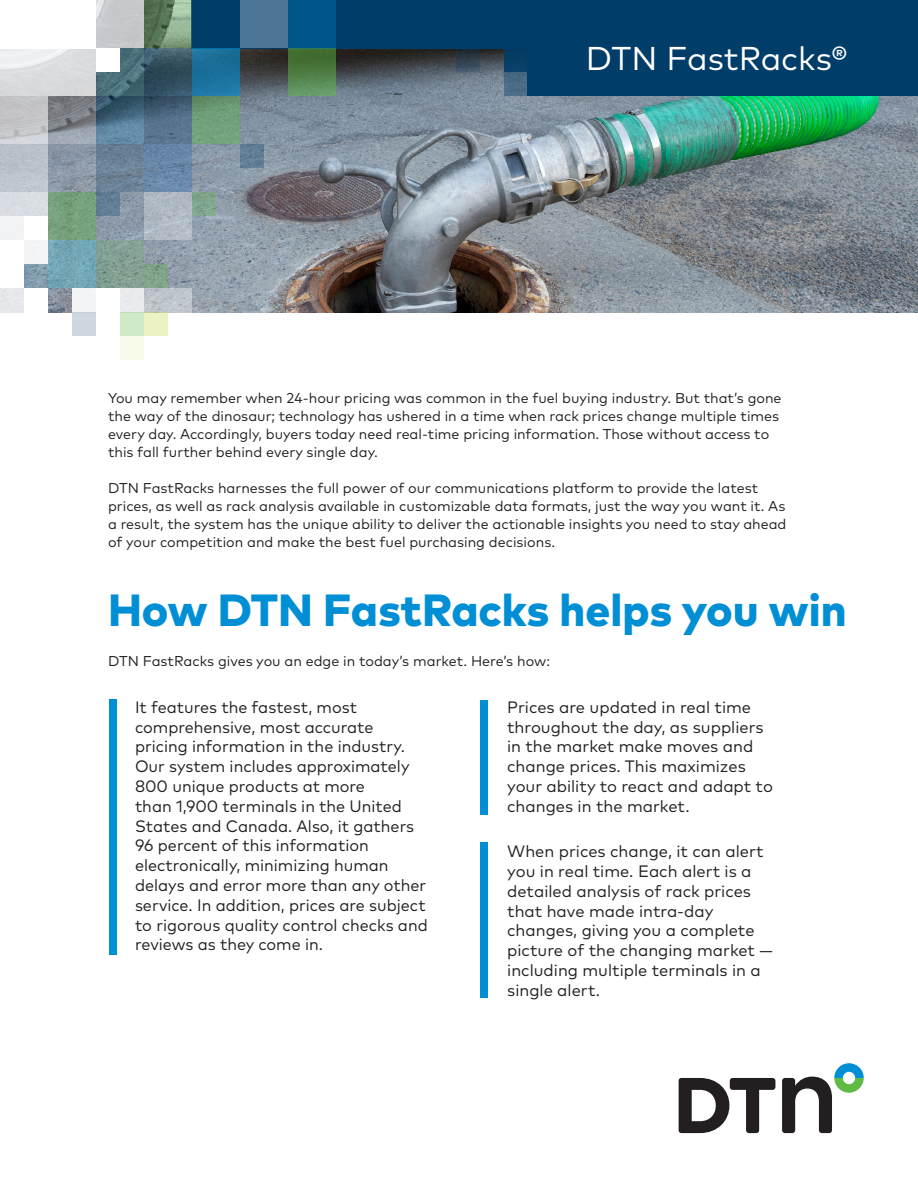
<style>
.page{position:relative;width:918px;height:1188px;background:#fff}
.page>*{position:absolute;margin:0;border:0;box-sizing:border-box;transform-origin:0 0}
.t1{font:800 45px "Mark Pro";color:#008fd5}
.Product_Right{font:33px "Mark Pro";color:#fff}
.Callout{font:16.5px/19.8px "Mark Pro";color:#231f20}
.Body{font:14.25px/18px "Mark Pro";color:#231f20}
</style>
<div class="page">
<div style="left:480px;top:843px;width:7px;height:155px;background:#008fd5"></div>
<div style="left:480px;top:700px;width:8px;height:115px;background:#008fd5"></div>
<img style="left:48px;top:48px;width:870px;height:264px">
<div style="left:528px;top:48px;width:390px;height:48px;background:#003d69"></div>
<div style="left:504px;top:48px;width:24px;height:24px;background:#003d69"></div>
<div style="left:504px;top:72px;width:24px;height:24px;background:#496a85"></div>
<div style="left:456px;top:48px;width:24px;height:24px;background:linear-gradient(to bottom,#182127,#455a6d)"></div>
<div style="left:192px;top:0;width:726px;height:48px;background:#003d69"></div>
<div style="left:240px;top:0;width:48px;height:48px;background:#4c7695"></div>
<div style="left:0;top:48px;width:48px;height:48px;background:linear-gradient(to bottom,#f2f4f7,#d3d4d7)"></div>
<div style="left:0;top:144px;width:48px;height:48px;background:#bcc3cc"></div>
<svg style="left:0;top:96px;width:48px;height:48px;background:#c5c7c9"></svg>
<svg style="left:96px;top:48px;width:48px;height:48px;background:#486e79"></svg>
<div style="left:96px;top:0;width:48px;height:48px;background:#c5c8cb"></div>
<div style="left:24px;top:192px;width:24px;height:24px;background:#dadee3"></div>
<svg style="left:144px;top:288px;width:24px;height:24px"></svg>
<div style="left:72px;top:288px;width:24px;height:24px;background:#f3f4f5"></div>
<div style="left:24px;top:240px;width:24px;height:24px;background:#f3f4f6"></div>
<svg style="left:24px;top:264px;width:24px;height:24px"></svg>
<div style="left:0;top:288px;width:24px;height:24px;background:#e6e8eb"></div>
<div style="left:0;top:216px;width:24px;height:24px;background:#f2f3f5"></div>
<svg style="left:168px;top:288px;width:24px;height:24px"></svg>
<div style="left:120px;top:288px;width:24px;height:24px;background:#e9ebee"></div>
<div style="left:96px;top:288px;width:24px;height:24px;background:#fff"></div>
<div style="left:240px;top:144px;width:24px;height:24px;background:#607e95"></div>
<div style="left:96px;top:48px;width:24px;height:24px;background:#fff"></div>
<svg style="left:192px;top:192px;width:24px;height:24px"></svg>
<div style="left:96px;top:192px;width:24px;height:24px;background:#627e96"></div>
<svg style="left:144px;top:264px;width:24px;height:24px"></svg>
<div style="left:120px;top:312px;width:24px;height:24px;background:#cfeac7"></div>
<div style="left:144px;top:312px;width:24px;height:24px;background:#edf3c0"></div>
<div style="left:120px;top:336px;width:24px;height:24px;background:#f9fbea"></div>
<div style="left:72px;top:312px;width:24px;height:24px;background:#cdd8e1"></div>
<div style="left:0;top:192px;width:24px;height:24px;background:#d9dde2"></div>
<div style="left:192px;top:96px;width:48px;height:48px;background:linear-gradient(to bottom,#65926c,#79a884)"></div>
<div style="left:192px;top:48px;width:48px;height:48px;background:linear-gradient(to bottom,#186c93,#1e78a6)"></div>
<svg style="left:144px;top:0;width:48px;height:48px;background:#6f8f71"></svg>
<div style="left:288px;top:0;width:48px;height:48px;background:#005589"></div>
<div style="left:288px;top:48px;width:48px;height:48px;background:linear-gradient(to bottom,#396222,#669b69)"></div>
<svg style="left:144px;top:48px;width:48px;height:48px;background:#355261"></svg>
<svg style="left:144px;top:144px;width:48px;height:48px;background:#6886a8"></svg>
<svg style="left:144px;top:96px;width:48px;height:48px;background:#4c6981"></svg>
<svg style="left:144px;top:192px;width:48px;height:48px;background:#afbac4"></svg>
<svg style="left:48px;top:240px;width:48px;height:48px;background:#72a6b5"></svg>
<svg style="left:96px;top:240px;width:48px;height:48px;background:#829f93"></svg>
<div style="left:48px;top:48px;width:48px;height:48px;background:#d9dbdd"></div>
<svg style="left:48px;top:144px;width:48px;height:48px;background:#8b97a6"></svg>
<svg style="left:48px;top:96px;width:48px;height:48px;background:#838890"></svg>
<div style="left:48px;top:192px;width:48px;height:48px;background:#76a27c"></div>
<svg style="left:96px;top:144px;width:48px;height:48px;background:#698196"></svg>
<svg style="left:96px;top:96px;width:48px;height:48px;background:#4b6f87"></svg>
<svg style="left:679px;top:1078px;width:96px;height:55px"></svg>
<svg style="left:782px;top:1063px;width:82px;height:70px"></svg>
<div style="left:109px;top:700px;width:8px;height:255px;background:#008fd5"></div>
<p class="Product_Right" style="left:586px;top:34px;width:263px">DTN FastRacks®</p>
<p class="Body" style="left:108px;top:388px;width:675px">You may remember when 24-hour pricing was common in the fuel buying industry. But that’s gone the way of the dinosaur; technology has ushered in a time when rack prices change multiple times every day. Accordingly, buyers today need real-time pricing information. Those without access to this fall further behind every single day.</p>
<p class="Body" style="left:108px;top:478px;width:680px">DTN FastRacks harnesses the full power of our communications platform to provide the latest prices, as well as rack analysis available in customizable data formats, just the way you want it. As a result, the system has the unique ability to deliver the actionable insights you need to stay ahead of your competition and make the best fuel purchasing decisions.</p>
<p class="t1" style="left:108px;top:575px;width:740px">How DTN FastRacks helps you win</p>
<p class="Body" style="left:108px;top:651px;width:444px">DTN FastRacks gives you an edge in today’s market. Here’s how:</p>
<p class="Callout" style="left:135px;top:696px;width:294px">It features the fastest, most comprehensive, most accurate pricing information in the industry.<br>Our system includes approximately 800 unique products at more<br>than 1,900 terminals in the United States and Canada. Also, it gathers 96 percent of this information electronically, minimizing human delays and error more than any other service. In addition, prices are subject to rigorous quality control checks and reviews as they come in.</p>
<p class="Callout" style="left:507px;top:696px;width:267px">Prices are updated in real time throughout the day, as suppliers in the market make moves and change prices. This maximizes your ability to react and adapt to changes in the market.</p>
<p class="Callout" style="left:507px;top:840px;width:267px">When prices change, it can alert you in real time. Each alert is a detailed analysis of rack prices that have made intra-day changes, giving you a complete picture of the changing market — including multiple terminals in a single alert.</p>
</div>
